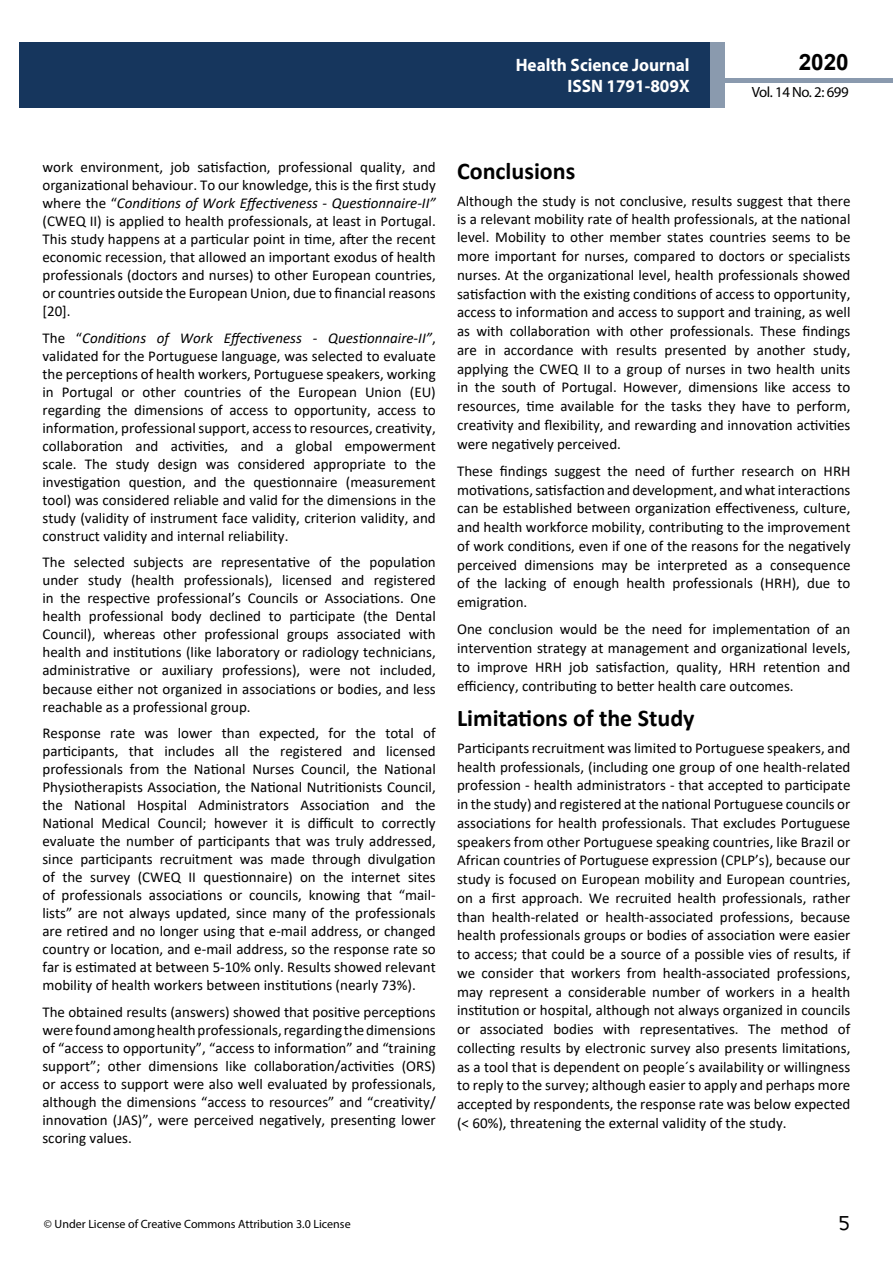
<style>
.page{position:relative;width:893px;height:1263px;background:#fff}
.page>*{position:absolute;margin:0;border:0;box-sizing:border-box;transform-origin:0 0}
.t1{font:25.5px "Tunga";color:#000}
.t2{font:700 24px "Calibri";color:#000}
.t3{font:700 22.5px "Arial";color:#000}
.t4{font:700 18px/21.6px "Myriad Pro";color:#fff;text-align:right;scale:.96 1}
.t5{font:15px/18px "Calibri";color:#000;text-align:justify}
.t6{font:14.85px "Myriad Pro";letter-spacing:-.03em;color:#000}
.t7{font:12px "Myriad Pro";color:#000}
.s1{font-style:italic}
</style>
<div class="page">
<hr style="left:725px;top:78px;width:168px;height:4px;background:#8a9aae">
<div style="left:19px;top:42px;width:690px;height:66px;background:#16365d"></div>
<div style="left:709px;top:42px;width:16px;height:66px;background:#8a9aae"></div>
<p class="t4" style="left:517px;top:53px;width:198px">ARCHIVOS DE MEDICINA<br>ISSN 1699- 465</p>
<h3 class="t3" style="left:799px;top:46px;width:52px">2020</h3>
<p class="t4" style="left:516px;top:53px;width:183px">Health Science Journal<br>ISSN 1791-809X</p>
<p class="t6" style="left:752px;top:83px;width:98px">Vol. 14 No. 2: 699</p>
<p class="t5" style="left:42px;top:158px;width:395px">work environment, job satisfaction, professional quality, and organizational behaviour. To our knowledge, this is the first study where the “<span class="s1">Conditions of Work Effectiveness - Questionnaire-II” </span>(CWEQ II) is applied to health professionals, at least in Portugal.<br>This study happens at a particular point in time, after the recent economic recession, that allowed an important exodus of health professionals (doctors and nurses) to other European countries, or countries outside the European Union, due to financial reasons [20].</p>
<p class="t5" style="left:42px;top:329px;width:395px">The “<span class="s1">Conditions of Work Effectiveness - Questionnaire-II”</span>, validated for the Portuguese language, was selected to evaluate the perceptions of health workers, Portuguese speakers, working in Portugal or other countries of the European Union (EU) regarding the dimensions of access to opportunity, access to information, professional support, access to resources, creativity, collaboration and activities, and a global empowerment scale. The study design was considered appropriate to the investigation question, and the questionnaire (measurement tool) was considered reliable and valid for the dimensions in the study (validity of instrument face validity, criterion validity, and construct validity and internal reliability.</p>
<p class="t5" style="left:42px;top:553px;width:395px">The selected subjects are representative of the population under study (health professionals), licensed and registered in the respective professional’s Councils or Associations. One health professional body declined to participate (the Dental Council), whereas other professional groups associated with health and institutions (like laboratory or radiology technicians, administrative or auxiliary professions), were not included, because either not organized in associations or bodies, and less reachable as a professional group.</p>
<p class="t5" style="left:42px;top:724px;width:395px">Response rate was lower than expected, for the total of participants, that includes all the registered and licensed professionals from the National Nurses Council, the National Physiotherapists Association, the National Nutritionists Council, the National Hospital Administrators Association and the National Medical Council; however it is difficult to correctly evaluate the number of participants that was truly addressed, since participants recruitment was made through divulgation of the survey (CWEQ II questionnaire) on the internet sites of professionals associations or councils, knowing that “mail&shy;lists” are not always updated, since many of the professionals are retired and no longer using that e-mail address, or changed country or location, and e-mail address, so the response rate so far is estimated at between 5-10% only. Results showed relevant mobility of health workers between institutions (nearly 73%).</p>
<p class="t5" style="left:42px;top:1002px;width:395px">The obtained results (answers) showed that positive perceptions werefoundamonghealthprofessionals,regarding thedimensions of “access to opportunity”, “access to information” and “training support”; other dimensions like collaboration/activities (ORS) or access to support were also well evaluated by professionals, although the dimensions “access to resources” and “creativity/ innovation (JAS)”, were perceived negatively, presenting lower scoring values.</p>
<h2 class="t2" style="left:457px;top:154px;width:120px">Conclusions</h2>
<p class="t5" style="left:457px;top:191px;width:395px;line-height:18.8px">Although the study is not conclusive, results suggest that there is a relevant mobility rate of health professionals, at the national level. Mobility to other member states countries seems to be more important for nurses, compared to doctors or specialists nurses. At the organizational level, health professionals showed satisfaction with the existing conditions of access to opportunity, access to information and access to support and training, as well as with collaboration with other professionals. These findings are in accordance with results presented by another study, applying the CWEQ II to a group of nurses in two health units in the south of Portugal. However, dimensions like access to resources, time available for the tasks they have to perform, creativity and flexibility, and rewarding and innovation activities were negatively perceived.</p>
<p class="t5" style="left:457px;top:461px;width:395px;line-height:18.8px">These findings suggest the need of further research on HRH motivations,satisfaction and development, and whatinteractions can be established between organization effectiveness, culture, and health workforce mobility, contributing to the improvement of work conditions, even if one of the reasons for the negatively perceived dimensions may be interpreted as a consequence of the lacking of enough health professionals (HRH), due to emigration.</p>
<p class="t5" style="left:457px;top:620px;width:395px;line-height:18.8px">One conclusion would be the need for implementation of an intervention strategy at management and organizational levels, to improve HRH job satisfaction, quality, HRH retention and efficiency, contributing to better health care outcomes.</p>
<h2 class="t2" style="left:457px;top:701px;width:239px">Limitations of the Study</h2>
<p class="t5" style="left:457px;top:738px;width:395px;line-height:18.8px">Participants recruitment was limited to Portuguese speakers, and health professionals, (including one group of one health-related profession - health administrators - that accepted to participate in the study) and registered at the national Portuguese councils or associations for health professionals. That excludes Portuguese speakers from other Portuguese speaking countries, like Brazil or African countries of Portuguese expression (CPLP’s), because our study is focused on European mobility and European countries, on a first approach. We recruited health professionals, rather than health-related or health-associated professions, because health professionals groups or bodies of association were easier to access; that could be a source of a possible vies of results, if we consider that workers from health-associated professions, may represent a considerable number of workers in a health institution or hospital, although not always organized in councils or associated bodies with representatives. The method of collecting results by electronic survey also presents limitations, as a tool that is dependent on people´s availability or willingness to reply to the survey; although easier to apply and perhaps more accepted by respondents, the response rate was below expected (&lt; 60%), threatening the external validity of the study.</p>
<p class="t7" style="left:44px;top:1217px;width:308px">© Under License of Creative Commons Attribution 3.0 License</p>
<h1 class="t1" style="left:839px;top:1206px;width:13px">5</h1>
</div>
